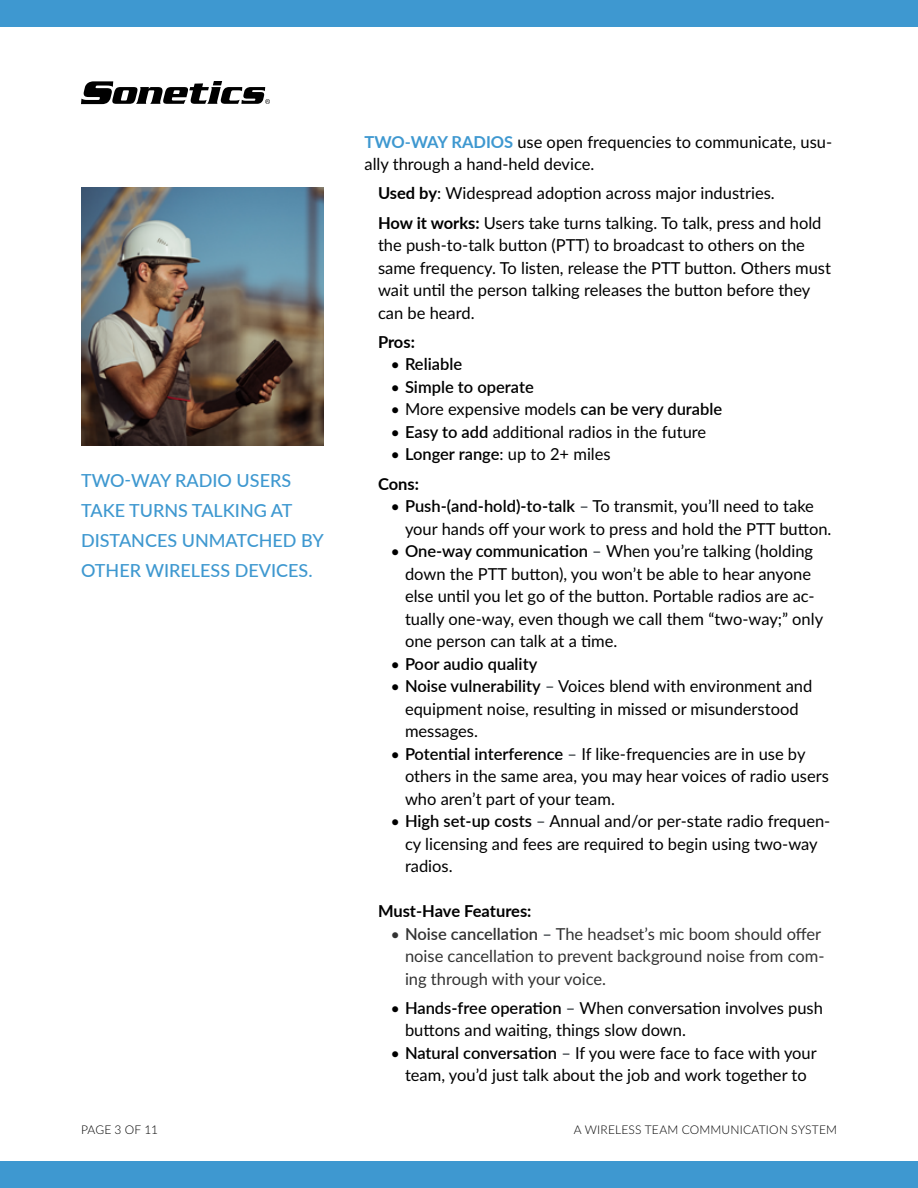
<style>
.page{position:relative;width:918px;height:1188px;background:#fff}
.page>*{position:absolute;margin:0;border:0;box-sizing:border-box;transform-origin:0 0}
.Title-Sidebar{font:500 18px/30px "Lato";color:#3e98d0}
.List_Paragraph{font:16.5px/22.5px "Lato";color:#000}
.Bulleted_Paragraph{font:16.5px/22.5px "Lato";color:#333}
.t1{font:600 16.5px "Lato";color:#000}
.t2{font:700 16.5px "Lato";letter-spacing:-.005em;color:#000}
.t3{font:300 12px "Lato";letter-spacing:.015em;color:#000}
.s1{font-weight:700;color:#3e98d0}
.s2{font-weight:700}
.s3{font-weight:600}
.s4{color:#22292f}
</style>
<div class="page">
<svg style="left:81px;top:81px;width:189px;height:23px"></svg>
<div style="left:0;top:0;width:918px;height:27px;background:#3e98d0"></div>
<div style="left:0;top:1161px;width:918px;height:27px;background:#3e98d0"></div>
<img style="left:81px;top:187px;width:243px;height:258px">
<p class="Title-Sidebar" style="left:81px;top:465px;width:244px">TWO-WAY RADIO USERS<br>TAKE TURNS TALKING AT<br>DISTANCES UNMATCHED BY<br>OTHER WIRELESS DEVICES.</p>
<p class="List_Paragraph" style="left:364px;top:130px;width:469px"><span class="s1">TWO-WAY RADIOS</span> use open frequencies to communicate, usu&shy;ally through a hand-held device.</p>
<p class="List_Paragraph" style="left:378px;top:181px;width:398px"><span class="s2">Used by</span>: Widespread adoption across major industries.</p>
<p class="List_Paragraph" style="left:378px;top:211px;width:454px"><span class="s2">How it works:</span> Users take turns talking. To talk, press and hold the push-to-talk button (PTT) to broadcast to others on the same frequency. To listen, release the PTT button. Others must wait until the person talking releases the button before they can be heard.</p>
<p class="t2" style="left:378px;top:330px;width:38px">Pros:</p>
<p class="t1" style="left:392px;top:352px;width:72px">• Reliable</p>
<p class="t1" style="left:392px;top:375px;width:144px">• Simple to operate</p>
<p class="List_Paragraph" style="left:392px;top:397px;width:332px">• More expensive models <span class="s3">can be very durable</span></p>
<p class="List_Paragraph" style="left:392px;top:420px;width:316px">• <span class="s3">Easy to add</span> additional radios in the future</p>
<p class="List_Paragraph" style="left:392px;top:442px;width:221px">• <span class="s3">Longer range</span>: up to 2+ miles</p>
<p class="t2" style="left:378px;top:471px;width:43px">Cons:</p>
<p class="List_Paragraph" style="left:405px;top:494px;width:428px;text-indent:-14px">• <span class="s3">Push-(and-hold)-to-talk</span> <span class="s4">–</span> To transmit, you’ll need to take your hands off your work to press and hold the PTT button.</p>
<p class="List_Paragraph" style="left:405px;top:539px;width:420px;text-indent:-14px">• <span class="s3">One-way communication</span> <span class="s4">–</span> When you’re talking (holding down the PTT button), you won’t be able to hear anyone else until you let go of the button. Portable radios are ac&shy;tually one-way, even though we call them “two-way;” only one person can talk at a time.</p>
<p class="t1" style="left:392px;top:652px;width:147px">• Poor audio quality</p>
<p class="List_Paragraph" style="left:405px;top:674px;width:409px;text-indent:-14px">• <span class="s3">Noise vulnerability</span> <span class="s4">–</span> Voices blend with environment and equipment noise, resulting in missed or misunderstood messages.</p>
<p class="List_Paragraph" style="left:405px;top:742px;width:425px;text-indent:-14px">• <span class="s3">Potential interference</span> <span class="s4">–</span> If like-frequencies are in use by others in the same area, you may hear voices of radio users who aren’t part of your team.</p>
<p class="List_Paragraph" style="left:405px;top:809px;width:427px;text-indent:-14px">• <span class="s3">High set-up costs</span> <span class="s4">–</span> Annual and/or per-state radio frequen&shy;cy licensing and fees are required to begin using two-way radios.</p>
<p class="t2" style="left:378px;top:899px;width:155px">Must-Have Features:</p>
<p class="Bulleted_Paragraph" style="left:405px;top:922px;width:421px;text-indent:-14px">• <span class="s3">Noise cancellation</span> <span class="s4">–</span> The headset’s mic boom should offer noise cancellation to prevent background noise from com&shy;ing through with your voice.</p>
<p class="List_Paragraph" style="left:405px;top:996px;width:419px;text-indent:-14px">• <span class="s3">Hands-free operation</span> <span class="s4">–</span> When conversation involves push buttons and waiting, things slow down.</p>
<p class="List_Paragraph" style="left:392px;top:1041px;width:427px;text-align:center">• <span class="s3">Natural conversation</span> <span class="s4">–</span> If you were face to face with your team, you’d just talk about the job and work together to</p>
<p class="t3" style="left:81px;top:1121px;width:79px">PAGE 3 OF 11</p>
<p class="t3" style="left:574px;top:1121px;width:265px">A WIRELESS TEAM COMMUNICATION SYSTEM</p>
</div>
